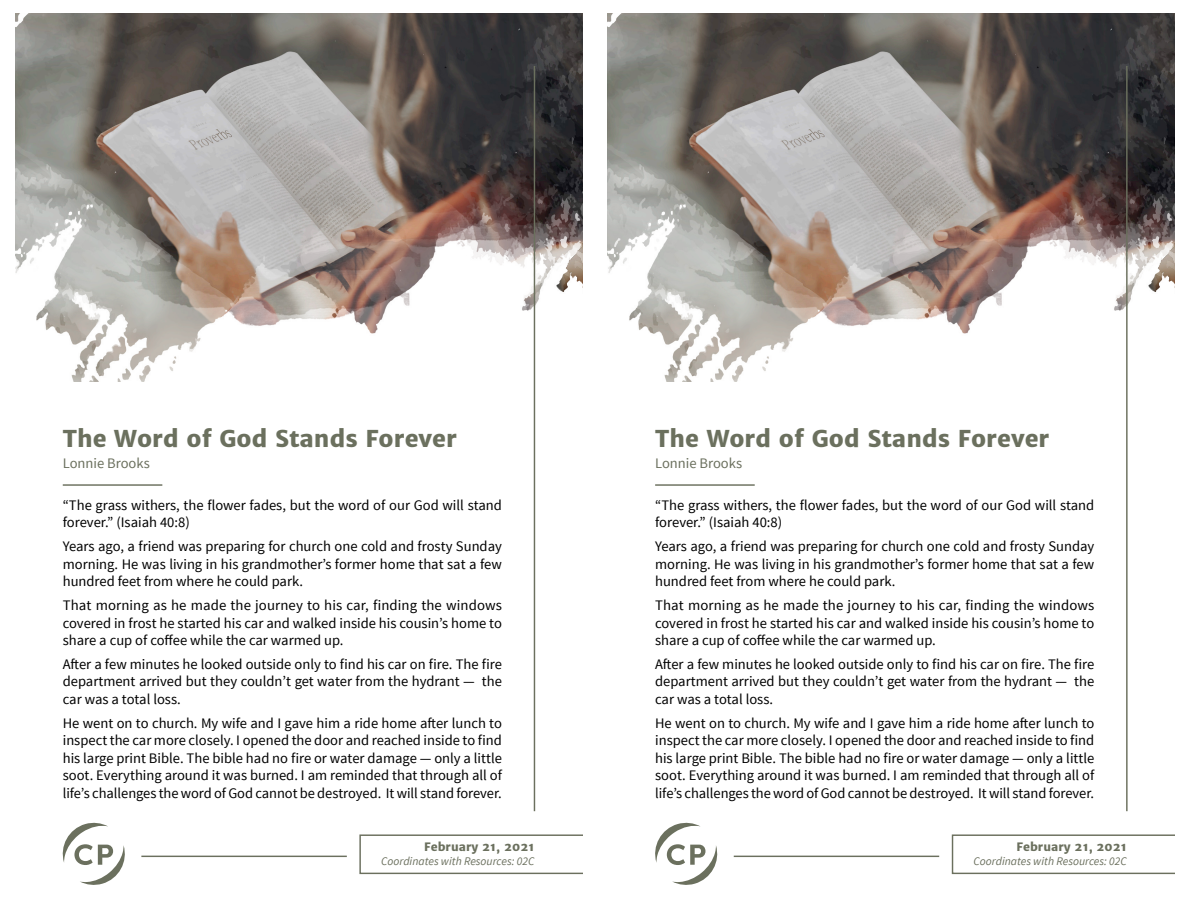
<style>
.page{position:relative;width:1188px;height:918px;background:#fff}
.page>*{position:absolute;margin:0;border:0;box-sizing:border-box;transform-origin:0 0}
.t1{font:800 23.25px "Merriweather Sans";color:#6b705e}
.t2{font:14.55px/17.4px "Source Sans Pro";color:#000;text-align:justify}
.t3{font:14.55px "Source Sans Pro";color:#6b705e}
.t4{font:italic 11.7px "Source Sans Pro";color:#6b705e}
.t5{font:800 11.7px "Merriweather Sans";color:#6b705e}
</style>
<div class="page">
<img style="left:608px;top:14px;width:566px;height:861px">
<svg style="left:652px;top:822px;width:69px;height:63px"></svg>
<hr style="left:655px;top:484px;width:100px;height:2px;background:#6b705e">
<svg style="left:952px;top:834px;width:222px;height:40px"></svg>
<hr style="left:1126px;top:66px;width:2px;height:745px;background:#6b705e">
<hr style="left:734px;top:856px;width:205px;height:1px;background:#6b705e">
<img style="left:15px;top:14px;width:567px;height:861px">
<svg style="left:59px;top:822px;width:69px;height:63px"></svg>
<hr style="left:63px;top:484px;width:99px;height:2px;background:#6b705e">
<svg style="left:359px;top:834px;width:223px;height:40px"></svg>
<hr style="left:534px;top:66px;width:1px;height:745px;background:#6b705e">
<hr style="left:141px;top:856px;width:206px;height:1px;background:#6b705e">
<h1 class="t1" style="left:63px;top:424px;width:396px">The Word of God Stands Forever</h1>
<h1 class="t1" style="left:655px;top:424px;width:396px">The Word of God Stands Forever</h1>
<p class="t3" style="left:63px;top:454px;width:89px">Lonnie Brooks</p>
<p class="t3" style="left:655px;top:454px;width:89px">Lonnie Brooks</p>
<p class="t2" style="left:63px;top:496px;width:441px">“The grass withers, the flower fades, but the word of our God will stand forever.” (Isaiah 40:8)</p>
<p class="t2" style="left:63px;top:538px;width:441px">Years ago, a friend was preparing for church one cold and frosty Sunday morning. He was living in his grandmother’s former home that sat a few hundred feet from where he could park.</p>
<p class="t2" style="left:63px;top:597px;width:441px">That morning as he made the journey to his car, finding the windows covered in frost he started his car and walked inside his cousin’s home to share a cup of coffee while the car warmed up.</p>
<p class="t2" style="left:63px;top:656px;width:441px">After a few minutes he looked outside only to find his car on fire. The fire department arrived but they couldn’t get water from the hydrant — the car was a total loss.</p>
<p class="t2" style="left:63px;top:715px;width:441px">He went on to church. My wife and I gave him a ride home after lunch to inspect the car more closely. I opened the door and reached inside to find his large print Bible. The bible had no fire or water damage — only a little soot. Everything around it was burned. I am reminded that through all of life’s challenges the word of God cannot be destroyed. It will stand forever.</p>
<p class="t2" style="left:655px;top:496px;width:441px">“The grass withers, the flower fades, but the word of our God will stand forever.” (Isaiah 40:8)</p>
<p class="t2" style="left:655px;top:538px;width:441px">Years ago, a friend was preparing for church one cold and frosty Sunday morning. He was living in his grandmother’s former home that sat a few hundred feet from where he could park.</p>
<p class="t2" style="left:655px;top:597px;width:441px">That morning as he made the journey to his car, finding the windows covered in frost he started his car and walked inside his cousin’s home to share a cup of coffee while the car warmed up.</p>
<p class="t2" style="left:655px;top:656px;width:441px">After a few minutes he looked outside only to find his car on fire. The fire department arrived but they couldn’t get water from the hydrant — the car was a total loss.</p>
<p class="t2" style="left:655px;top:715px;width:441px">He went on to church. My wife and I gave him a ride home after lunch to inspect the car more closely. I opened the door and reached inside to find his large print Bible. The bible had no fire or water damage — only a little soot. Everything around it was burned. I am reminded that through all of life’s challenges the word of God cannot be destroyed. It will stand forever.</p>
<p class="t5" style="left:424px;top:839px;width:112px">February 21, 2021</p>
<p class="t4" style="left:381px;top:854px;width:155px">Coordinates with Resources: 02C</p>
<p class="t5" style="left:1017px;top:839px;width:112px">February 21, 2021</p>
<p class="t4" style="left:974px;top:854px;width:155px">Coordinates with Resources: 02C</p>
</div>
